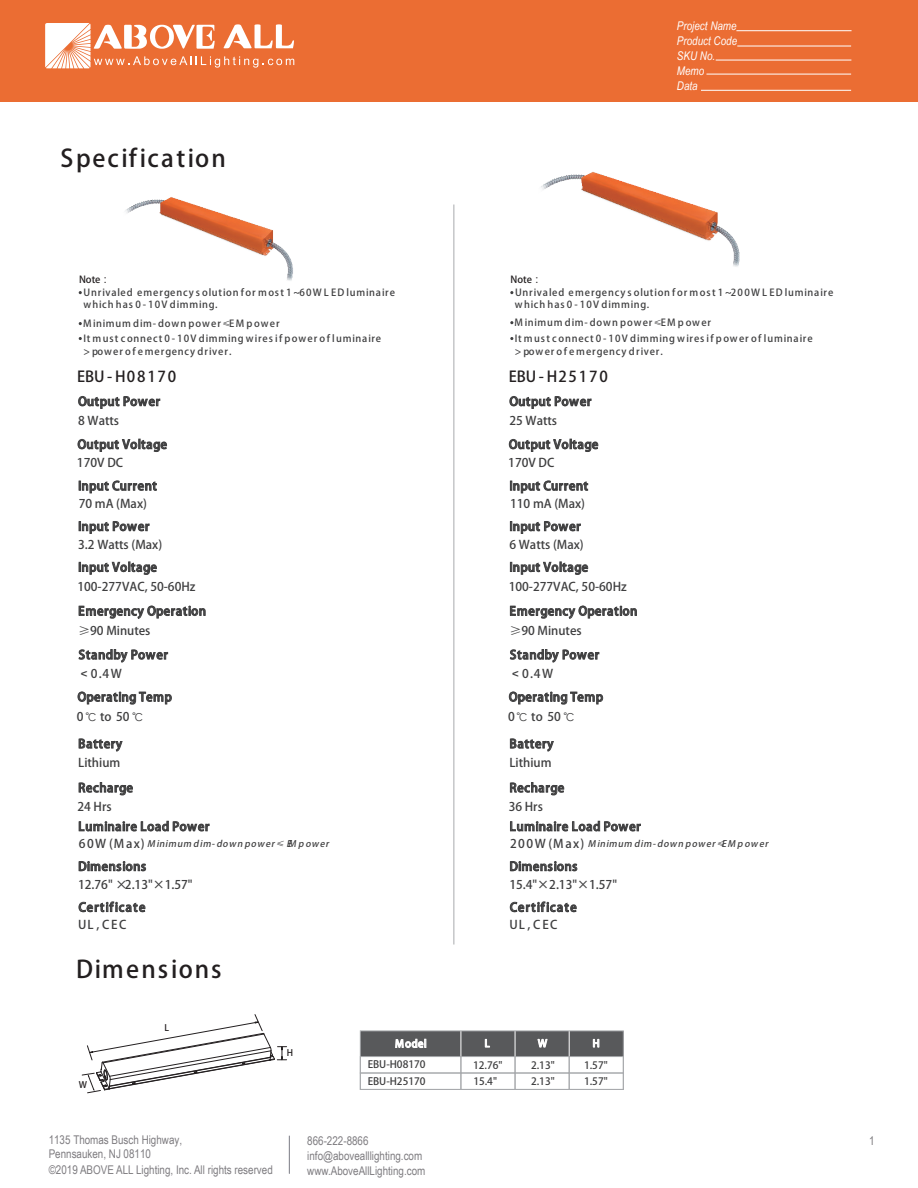
<style>
.page{position:relative;width:918px;height:1188px;background:#fff}
.page>*{position:absolute;margin:0;border:0;box-sizing:border-box;transform-origin:0 0}
.t1{font:24px "Biome W04 Light G Bpc EUC H";letter-spacing:.085em;color:#231f20}
.t2{font:15px "Biome W04 Light G Bpc EUC H";letter-spacing:.125em;color:#231f20}
.t3{font:12px/20.1px "Biome W04 Light G Bpc EUC H";letter-spacing:.035em;color:#3f3f40}
.t4{font:12px/15px "Arial Narrow";color:#7e7c80}
.t5{font:12px/24.2px "Biome W04 Light G Bpc EUC H";letter-spacing:.005em;color:#3f3f40}
.t6{font:12px "Biome W04 Light G Bpc EUC H";color:#3f3f40}
.t7{font:italic 12px/15px "Arial Narrow";color:#fff}
.t8{font:12px/17.2px "Biome W04 Light G Bpc EUC H";letter-spacing:.1em;color:#3f3f40}
.t9{font:12px "Biome W04 Light G Bpc EUC H";letter-spacing:.055em;color:#3f3f40}
.t10{font:10.2px/16.5px "Biome W04 Light G Bpc EUC H";color:#3f3f40}
.t11{font:10.2px "Biome W04 Light G Bpc EUC H";letter-spacing:.045em;color:#fff}
.t12{font:9.75px/12.5px "Biome W04 Light G Bpc EUC H";letter-spacing:.09em;color:#3f3f40}
.t13{font:italic 9px "Biome W04 Light G Bpc EUC H";color:#3f3f40}
.t14{font:9px "Biome W04 Light G Bpc EUC H";color:#231f20}
.s1{color:#231f20}
.s2{font-family:"Adobe Fangsong Std";color:#231f20}
.s3{font-size:9px}
.s4{font-family:"Sim Hei"}
.s5{font-family:"Arial Unicode MS"}
.s6{font-family:"ST Xihei"}
</style>
<div class="page">
<div style="left:0;top:0;width:918px;height:102px;background:#eb6d33"></div>
<svg style="left:45px;top:23px;width:249px;height:45px"></svg>
<hr style="left:736px;top:30px;width:116px;height:1px;background:#fff">
<hr style="left:737px;top:46px;width:114px;height:1px;background:#fff">
<hr style="left:716px;top:60px;width:135px;height:1px;background:#fff">
<hr style="left:706px;top:74px;width:145px;height:1px;background:#fff">
<hr style="left:701px;top:90px;width:150px;height:1px;background:#fff">
<hr style="left:289px;top:1136px;width:1px;height:38px;background:#8e9097">
<div style="left:360px;top:1031px;width:263px;height:26px;background:#58595b"></div>
<svg style="left:460px;top:1032px;width:1px;height:24px"></svg>
<svg style="left:515px;top:1032px;width:1px;height:24px"></svg>
<svg style="left:569px;top:1032px;width:1px;height:24px"></svg>
<div style="left:360px;top:1030px;width:264px;height:60px;border:1px solid #a8aaad"></div>
<div style="left:460px;top:1056px;width:55px;height:17px;border:1px solid #a8aaad"></div>
<div style="left:515px;top:1056px;width:55px;height:17px;border:1px solid #a8aaad"></div>
<div style="left:569px;top:1056px;width:55px;height:17px;border:1px solid #a8aaad"></div>
<div style="left:460px;top:1073px;width:55px;height:17px;border:1px solid #a8aaad"></div>
<div style="left:515px;top:1073px;width:55px;height:17px;border:1px solid #a8aaad"></div>
<div style="left:569px;top:1073px;width:55px;height:17px;border:1px solid #a8aaad"></div>
<div style="left:360px;top:1056px;width:101px;height:17px;border:1px solid #a8aaad"></div>
<div style="left:360px;top:1073px;width:101px;height:17px;border:1px solid #a8aaad"></div>
<svg style="left:395px;top:1031px;width:31px;height:17px"></svg>
<svg style="left:485px;top:1039px;width:5px;height:8px"></svg>
<svg style="left:538px;top:1038px;width:9px;height:10px"></svg>
<svg style="left:593px;top:1039px;width:6px;height:8px"></svg>
<svg style="left:78px;top:396px;width:82px;height:13px"></svg>
<svg style="left:79px;top:481px;width:78px;height:12px"></svg>
<svg style="left:79px;top:562px;width:78px;height:13px"></svg>
<svg style="left:78px;top:439px;width:89px;height:13px"></svg>
<svg style="left:79px;top:521px;width:71px;height:13px"></svg>
<svg style="left:79px;top:606px;width:126px;height:13px"></svg>
<svg style="left:510px;top:396px;width:81px;height:13px"></svg>
<svg style="left:510px;top:481px;width:78px;height:12px"></svg>
<svg style="left:510px;top:562px;width:78px;height:13px"></svg>
<svg style="left:509px;top:439px;width:89px;height:13px"></svg>
<svg style="left:510px;top:521px;width:71px;height:13px"></svg>
<svg style="left:510px;top:606px;width:127px;height:13px"></svg>
<svg style="left:78px;top:692px;width:94px;height:12px"></svg>
<svg style="left:509px;top:692px;width:94px;height:12px"></svg>
<svg style="left:79px;top:782px;width:54px;height:13px"></svg>
<svg style="left:79px;top:861px;width:67px;height:10px"></svg>
<svg style="left:79px;top:739px;width:43px;height:13px"></svg>
<svg style="left:510px;top:782px;width:54px;height:13px"></svg>
<svg style="left:510px;top:861px;width:67px;height:10px"></svg>
<svg style="left:510px;top:739px;width:44px;height:13px"></svg>
<svg style="left:79px;top:649px;width:89px;height:14px"></svg>
<svg style="left:510px;top:649px;width:89px;height:14px"></svg>
<svg style="left:510px;top:821px;width:131px;height:11px"></svg>
<svg style="left:79px;top:821px;width:131px;height:11px"></svg>
<hr style="left:453px;top:205px;width:1px;height:740px;background:#a8aaad">
<svg style="left:79px;top:902px;width:66px;height:10px"></svg>
<svg style="left:510px;top:902px;width:67px;height:10px"></svg>
<svg style="left:82px;top:1014px;width:205px;height:79px"></svg>
<img style="left:125px;top:197px;width:168px;height:84px">
<img style="left:541px;top:172px;width:199px;height:95px">
<p class="t7" style="left:677px;top:18px;width:62px">Project Name<br>Product Code<br>SKU No.<br>Memo<br>Data</p>
<h1 class="t1" style="left:60px;top:144px;width:167px">Specification</h1>
<p class="t12" style="left:83px;top:274px;width:313px;text-indent:-4px"><span class="s1">Note</span> <span class="s2">：<br></span>Unrivaled emergency solution for most 1~60W L ED luminaire which has 0 -10V dimming.</p>
<p class="t12" style="left:83px;top:333px;width:299px">It must connect 0-10V dimming wires if power of luminaire &gt; power of emergency driver.</p>
<p class="t12" style="left:83px;top:317px;width:198px">Minimum dim-down power<span class="s3">≤</span>EM power</p>
<p class="t12" style="left:515px;top:274px;width:320px;text-indent:-4px"><span class="s1">Note</span> <span class="s2">：<br></span>Unrivaled emergency solution for most 1~200W L ED luminaire which has 0 -10V dimming.</p>
<p class="t12" style="left:515px;top:333px;width:299px">It must connect 0-10V dimming wires if power of luminaire &gt; power of emergency driver.</p>
<p class="t12" style="left:515px;top:317px;width:198px">Minimum dim-down power<span class="s3">≤</span>EM power</p>
<p class="t2" style="left:77px;top:367px;width:101px">EBU-H08170</p>
<p class="t2" style="left:509px;top:367px;width:101px">EBU-H25170</p>
<p class="t3" style="left:78px;top:392px;width:83px">Output Power</p>
<p class="t3" style="left:509px;top:392px;width:83px">Output Power</p>
<p class="t3" style="left:78px;top:411px;width:42px">8 Watts</p>
<p class="t3" style="left:77px;top:453px;width:48px">170V DC</p>
<p class="t3" style="left:79px;top:494px;width:70px">70 mA (Max)</p>
<p class="t3" style="left:510px;top:494px;width:77px">110 mA (Max)</p>
<p class="t6" style="left:78px;top:538px;width:86px">3.2 Watts (Max)</p>
<p class="t5" style="left:77px;top:575px;width:130px">100-277VAC, 50-60Hz<br>Emergency Operation</p>
<p class="t6" style="left:78px;top:624px;width:74px"><span class="s4">≥</span>90 Minutes</p>
<p class="t3" style="left:509px;top:411px;width:49px">25 Watts</p>
<p class="t3" style="left:508px;top:453px;width:48px">170V DC</p>
<p class="t3" style="left:78px;top:435px;width:91px">Output Voltage</p>
<p class="t3" style="left:509px;top:435px;width:91px">Output Voltage</p>
<p class="t3" style="left:78px;top:476px;width:80px">Input Current</p>
<p class="t3" style="left:509px;top:476px;width:80px">Input Current</p>
<p class="t3" style="left:78px;top:517px;width:73px">Input Power</p>
<p class="t3" style="left:509px;top:517px;width:73px">Input Power</p>
<p class="t6" style="left:510px;top:538px;width:76px">6 Watts (Max)</p>
<p class="t5" style="left:509px;top:575px;width:130px">100-277VAC, 50-60Hz<br>Emergency Operation</p>
<p class="t6" style="left:509px;top:624px;width:74px"><span class="s4">≥</span>90 Minutes</p>
<p class="t3" style="left:78px;top:557px;width:80px">Input Voltage</p>
<p class="t3" style="left:509px;top:557px;width:80px">Input Voltage</p>
<p class="t3" style="left:79px;top:645px;width:91px">Standby Power</p>
<p class="t3" style="left:510px;top:645px;width:91px">Standby Power</p>
<p class="t3" style="left:78px;top:664px;width:45px"><span class="s5">＜</span>0.4W</p>
<p class="t3" style="left:509px;top:664px;width:45px"><span class="s5">＜</span>0.4W</p>
<p class="t3" style="left:77px;top:687px;width:96px">Operating Temp<br>0<span class="s6">℃</span> to 50<span class="s6">℃</span></p>
<p class="t3" style="left:508px;top:687px;width:96px">Operating Temp<br>0<span class="s6">℃</span> to 50<span class="s6">℃</span></p>
<p class="t3" style="left:78px;top:734px;width:45px;line-height:19.2px">Battery<br>Lithium</p>
<p class="t3" style="left:77px;top:797px;width:36px">24 Hrs</p>
<p class="t9" style="left:78px;top:781px;width:56px">Recharge</p>
<p class="t3" style="left:509px;top:734px;width:45px;line-height:19.2px">Battery<br>Lithium</p>
<p class="t3" style="left:509px;top:797px;width:36px">36 Hrs</p>
<p class="t9" style="left:509px;top:781px;width:56px">Recharge</p>
<p class="t3" style="left:78px;top:817px;width:133px">Luminaire Load Power</p>
<p class="t3" style="left:510px;top:817px;width:133px">Luminaire Load Power</p>
<p class="t3" style="left:79px;top:834px;width:68px">60W (Max)</p>
<p class="t3" style="left:510px;top:834px;width:76px">200W (Max)</p>
<p class="t13" style="left:147px;top:839px;width:185px">Minimum dim-down power≤ EM power</p>
<p class="t13" style="left:588px;top:839px;width:184px">Minimum dim-down power≤EM power</p>
<p class="t3" style="left:78px;top:857px;width:69px">Dimensions</p>
<p class="t3" style="left:509px;top:857px;width:69px">Dimensions</p>
<p class="t3" style="left:78px;top:875px;width:116px">12.76" ×2.13"×1.57"</p>
<p class="t3" style="left:509px;top:875px;width:109px">15.4"×2.13"×1.57"</p>
<p class="t8" style="left:78px;top:899px;width:69px">Certificate<br>UL , CEC</p>
<p class="t8" style="left:509px;top:899px;width:69px">Certificate<br>UL , CEC</p>
<h1 class="t1" style="left:76px;top:955px;width:147px">Dimensions</h1>
<p class="t14" style="left:79px;top:1080px;width:10px">W</p>
<p class="t14" style="left:165px;top:1022px;width:6px">L</p>
<p class="t14" style="left:287px;top:1047px;width:8px">H</p>
<p class="t11" style="left:395px;top:1038px;width:33px">Model</p>
<p class="t11" style="left:538px;top:1037px;width:11px">W</p>
<p class="t11" style="left:593px;top:1037px;width:9px">H</p>
<p class="t10" style="left:368px;top:1057px;width:59px">EBU-H08170<br>EBU-H25170</p>
<p class="t10" style="left:473px;top:1057px;width:31px">12.76"</p>
<p class="t10" style="left:531px;top:1057px;width:25px">2.13"</p>
<p class="t10" style="left:584px;top:1057px;width:25px">1.57"</p>
<p class="t10" style="left:531px;top:1073px;width:25px">2.13"</p>
<p class="t10" style="left:584px;top:1073px;width:25px">1.57"</p>
<p class="t10" style="left:473px;top:1073px;width:25px">15.4"</p>
<p class="t4" style="left:49px;top:1132px;width:135px;line-height:14.4px">1135 Thomas Busch Highway,<br>Pennsauken, NJ 08110</p>
<p class="t4" style="left:49px;top:1161px;width:226px">©2019 ABOVE ALL Lighting, Inc. All rights reserved</p>
<p class="t4" style="left:307px;top:1133px;width:120px">866-222-8866 info@abovealllighting.com www.AboveAllLighting.com</p>
<p class="t4" style="left:869px;top:1133px;width:7px">1</p>
</div>
